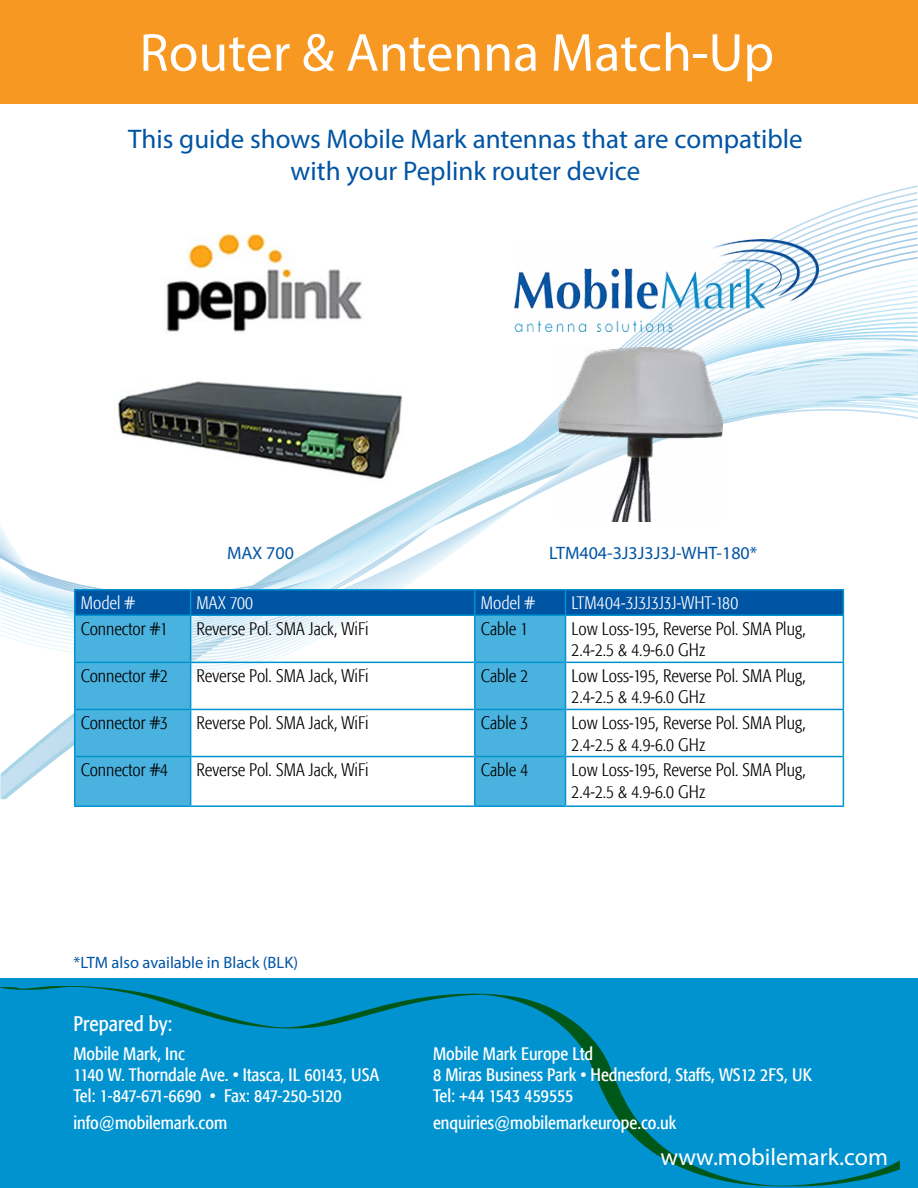
<style>
.page{position:relative;width:918px;height:1188px;background:#fff}
.page>*{position:absolute;margin:0;border:0;box-sizing:border-box;transform-origin:0 0}
.t1{font:54px "Myriad Pro";color:#fff}
.t2{font:27px/32.4px "Myriad Pro";color:#0054a4;text-align:center}
.t3{font:24px "Myriad Pro";color:#fff}
.t4{font:condensed 21px "Formata";color:#fff}
.t5{font:300 condensed 18px/21.6px "Formata";color:#000}
.t6{font:condensed 18px/21px "Formata";color:#fff}
.t7{font:300 condensed 18px "Formata";color:#fff}
.t8{font:18px "Myriad Pro";color:#0054a4}
.t9{font:16.5px "Myriad Pro";color:#0054a4}
</style>
<div class="page">
<div style="left:0;top:982px;width:901px;height:206px;background:#0093d0"></div>
<svg style="left:0;top:285px;width:917px;height:432px"></svg>
<div style="left:0;top:0;width:918px;height:104px;background:#f79822"></div>
<svg style="left:75px;top:615px;width:491px;height:191px"></svg>
<hr style="left:74px;top:589px;width:117px;height:1px;background:#0093d0">
<hr style="left:191px;top:589px;width:284px;height:1px;background:#0093d0">
<hr style="left:475px;top:589px;width:90px;height:1px;background:#0093d0">
<hr style="left:566px;top:589px;width:278px;height:1px;background:#0093d0">
<div style="left:74px;top:590px;width:770px;height:25px;background:#0054a4"></div>
<hr style="left:74px;top:614px;width:117px;height:2px;background:#0093d0">
<hr style="left:191px;top:614px;width:284px;height:2px;background:#0093d0">
<hr style="left:475px;top:614px;width:90px;height:2px;background:#0093d0">
<hr style="left:566px;top:614px;width:278px;height:2px;background:#0093d0">
<hr style="left:74px;top:616px;width:1px;height:46px;background:#0093d0">
<hr style="left:190px;top:616px;width:1px;height:46px;background:#0093d0">
<hr style="left:474px;top:616px;width:2px;height:46px;background:#0093d0">
<hr style="left:565px;top:616px;width:1px;height:46px;background:#0093d0">
<hr style="left:843px;top:616px;width:1px;height:46px;background:#0093d0">
<hr style="left:74px;top:662px;width:117px;height:1px;background:#0093d0">
<hr style="left:74px;top:663px;width:1px;height:46px;background:#0093d0">
<hr style="left:191px;top:662px;width:284px;height:1px;background:#0093d0">
<hr style="left:190px;top:663px;width:1px;height:46px;background:#0093d0">
<hr style="left:475px;top:662px;width:90px;height:1px;background:#0093d0">
<hr style="left:474px;top:663px;width:2px;height:46px;background:#0093d0">
<hr style="left:566px;top:662px;width:278px;height:1px;background:#0093d0">
<hr style="left:565px;top:663px;width:1px;height:46px;background:#0093d0">
<hr style="left:843px;top:663px;width:1px;height:46px;background:#0093d0">
<hr style="left:74px;top:709px;width:117px;height:1px;background:#0093d0">
<hr style="left:74px;top:710px;width:1px;height:46px;background:#0093d0">
<hr style="left:191px;top:709px;width:284px;height:1px;background:#0093d0">
<hr style="left:190px;top:710px;width:1px;height:46px;background:#0093d0">
<hr style="left:475px;top:709px;width:90px;height:1px;background:#0093d0">
<hr style="left:474px;top:710px;width:2px;height:46px;background:#0093d0">
<hr style="left:566px;top:709px;width:278px;height:1px;background:#0093d0">
<hr style="left:565px;top:710px;width:1px;height:46px;background:#0093d0">
<hr style="left:843px;top:710px;width:1px;height:46px;background:#0093d0">
<hr style="left:74px;top:756px;width:117px;height:1px;background:#0093d0">
<hr style="left:74px;top:757px;width:1px;height:48px;background:#0093d0">
<hr style="left:191px;top:756px;width:284px;height:1px;background:#0093d0">
<hr style="left:190px;top:757px;width:1px;height:48px;background:#0093d0">
<hr style="left:475px;top:756px;width:90px;height:1px;background:#0093d0">
<hr style="left:474px;top:757px;width:2px;height:48px;background:#0093d0">
<hr style="left:566px;top:756px;width:278px;height:1px;background:#0093d0">
<hr style="left:565px;top:757px;width:1px;height:48px;background:#0093d0">
<hr style="left:843px;top:757px;width:1px;height:48px;background:#0093d0">
<hr style="left:74px;top:805px;width:117px;height:2px;background:#0093d0">
<hr style="left:191px;top:805px;width:284px;height:2px;background:#0093d0">
<hr style="left:475px;top:805px;width:90px;height:2px;background:#0093d0">
<hr style="left:566px;top:805px;width:278px;height:2px;background:#0093d0">
<img style="left:559px;top:348px;width:164px;height:174px">
<img style="left:514px;top:240px;width:305px;height:91px">
<img style="left:157px;top:234px;width:216px;height:100px">
<img style="left:104px;top:373px;width:330px;height:109px">
<div style="left:901px;top:978px;width:17px;height:210px;background:#0093d0"></div>
<svg style="left:917px;top:185px;width:1px;height:234px"></svg>
<h1 class="t1" style="left:140px;top:19px;width:636px">Router &amp; Antenna Match-Up</h1>
<h2 class="t2" style="left:128px;top:122px;width:676px">This guide shows Mobile Mark antennas that are compatible with your Peplink router device</h2>
<p class="t8" style="left:227px;top:542px;width:68px">MAX 700</p>
<p class="t8" style="left:549px;top:542px;width:210px">LTM404-3J3J3J3J-WHT-180*</p>
<p class="t7" style="left:81px;top:593px;width:56px">Model #</p>
<p class="t7" style="left:197px;top:593px;width:58px">MAX 700</p>
<p class="t7" style="left:481px;top:593px;width:56px">Model #</p>
<p class="t7" style="left:572px;top:593px;width:168px">LTM404-3J3J3J3J-WHT-180</p>
<p class="t5" style="left:81px;top:618px;width:89px">Connector #1</p>
<p class="t5" style="left:197px;top:618px;width:173px">Reverse Pol. SMA Jack, WiFi</p>
<p class="t5" style="left:481px;top:618px;width:49px">Cable 1</p>
<p class="t5" style="left:572px;top:618px;width:236px">Low Loss-195, Reverse Pol. SMA Plug,<br>2.4-2.5 &amp; 4.9-6.0 GHz</p>
<p class="t5" style="left:81px;top:665px;width:89px">Connector #2</p>
<p class="t5" style="left:197px;top:665px;width:173px">Reverse Pol. SMA Jack, WiFi</p>
<p class="t5" style="left:481px;top:665px;width:49px">Cable 2</p>
<p class="t5" style="left:572px;top:665px;width:236px">Low Loss-195, Reverse Pol. SMA Plug,<br>2.4-2.5 &amp; 4.9-6.0 GHz</p>
<p class="t5" style="left:81px;top:712px;width:89px">Connector #3</p>
<p class="t5" style="left:197px;top:712px;width:173px">Reverse Pol. SMA Jack, WiFi</p>
<p class="t5" style="left:481px;top:712px;width:49px">Cable 3</p>
<p class="t5" style="left:572px;top:712px;width:236px">Low Loss-195, Reverse Pol. SMA Plug,<br>2.4-2.5 &amp; 4.9-6.0 GHz</p>
<p class="t5" style="left:81px;top:759px;width:89px">Connector #4</p>
<p class="t5" style="left:197px;top:759px;width:173px">Reverse Pol. SMA Jack, WiFi</p>
<p class="t5" style="left:481px;top:759px;width:49px">Cable 4</p>
<p class="t5" style="left:572px;top:759px;width:236px">Low Loss-195, Reverse Pol. SMA Plug,<br>2.4-2.5 &amp; 4.9-6.0 GHz</p>
<p class="t9" style="left:74px;top:953px;width:226px">*LTM also available in Black (BLK)</p>
<p class="t4" style="left:73px;top:1012px;width:100px">Prepared by:</p>
<p class="t6" style="left:73px;top:1043px;width:307px">Mobile Mark, Inc<br>1140 W. Thorndale Ave. • Itasca, IL 60143, USA<br>Tel: 1-847-671-6690 • Fax: 847-250-5120</p>
<p class="t6" style="left:73px;top:1112px;width:155px">info@mobilemark.com</p>
<p class="t6" style="left:433px;top:1043px;width:381px">Mobile Mark Europe Ltd<br>8 Miras Business Park • Hednesford, Staffs, WS12 2FS, UK<br>Tel: +44 1543 459555</p>
<p class="t6" style="left:433px;top:1112px;width:245px">enquiries@mobilemarkeurope.co.uk</p>
<h3 class="t3" style="left:660px;top:1142px;width:229px">www.mobilemark.com</h3>
</div>
